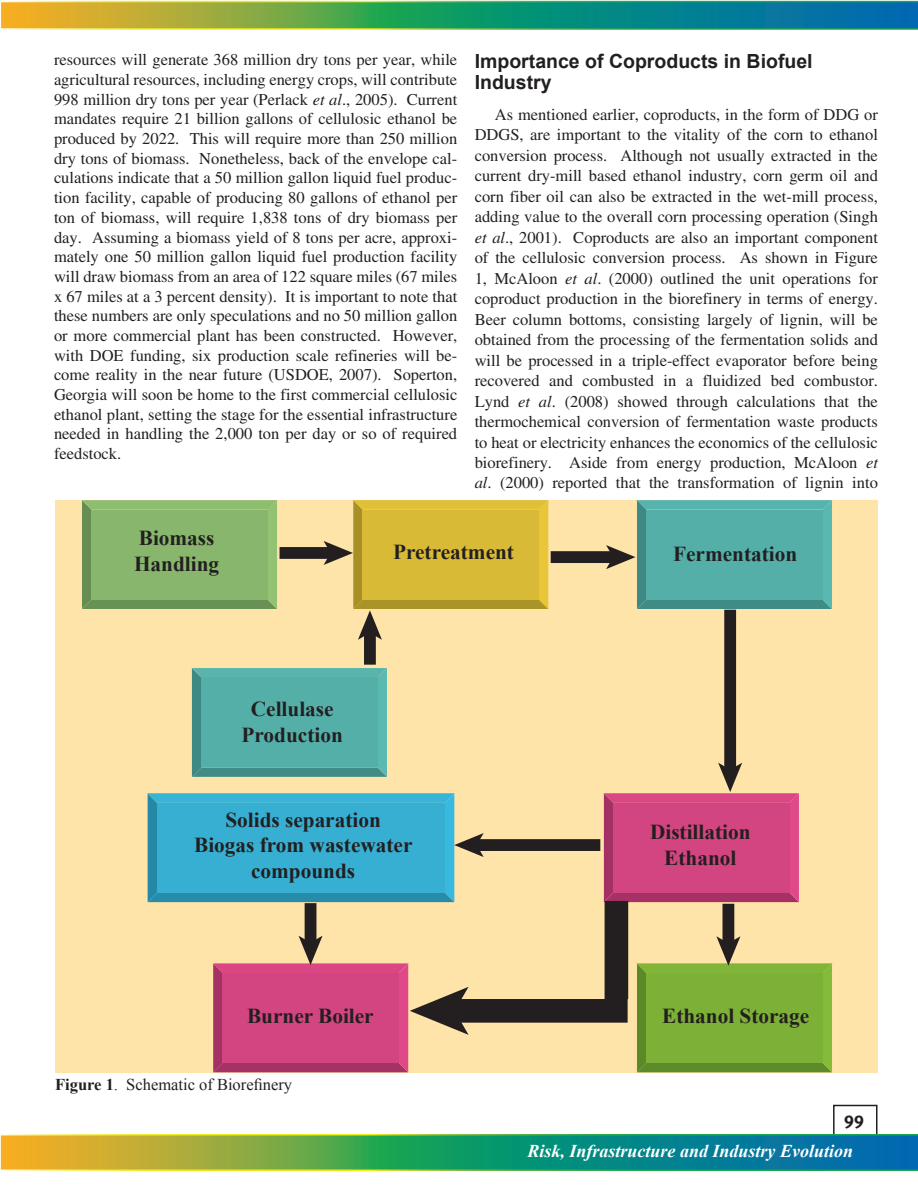
<style>
.page{position:relative;width:918px;height:1188px;background:#fff}
.page>*{position:absolute;margin:0;border:0;box-sizing:border-box;transform-origin:0 0}
.t1{font:700 21.3px/25.5px "Times New Roman";color:#231f20;text-align:center}
.t2{font:700 19.5px/20.4px "Arial";color:#231f20}
.t3{font:italic 700 18px "Times New Roman";color:#fff}
.t4{font:700 18px "Meta Plus";color:#231f20}
.t5{font:16.5px/19.6px "Times";color:#231f20;text-align:justify}
.t6{font:16.5px "Times New Roman";color:#231f20}
.s1{font-style:italic}
.s2{font-weight:700}
</style>
<div class="page">
<div style="left:833px;top:1105px;width:45px;height:34px;border:2px solid #231f20"></div>
<svg style="left:0;top:1133px;width:918px;height:38px;background:#509b69"></svg>
<svg style="left:0;top:0;width:918px;height:30px;background:#549e6a"></svg>
<div style="left:55px;top:500px;width:823px;height:572px;background:#fee4a9"></div>
<svg style="left:192px;top:668px;width:38px;height:109px;background:#46948d"></svg>
<div style="left:201px;top:678px;width:177px;height:89px;background:#54afa8"></div>
<svg style="left:82px;top:500px;width:148px;height:109px;background:#78a25f"></svg>
<div style="left:91px;top:510px;width:177px;height:90px;background:#87b66c"></div>
<svg style="left:688px;top:500px;width:144px;height:109px;background:#52ada6"></svg>
<div style="left:722px;top:904px;width:12px;height:41px;background:#231f20"></div>
<svg style="left:637px;top:936px;width:195px;height:136px"></svg>
<div style="left:724px;top:610px;width:12px;height:161px;background:#231f20"></div>
<svg style="left:604px;top:763px;width:195px;height:139px;background:#d25982"></svg>
<div style="left:305px;top:903px;width:11px;height:41px;background:#231f20"></div>
<div style="left:475px;top:839px;width:125px;height:12px;background:#231f20"></div>
<svg style="left:148px;top:793px;width:336px;height:109px;background:#44adc7"></svg>
<div style="left:452px;top:999px;width:176px;height:24px;background:#231f20"></div>
<svg style="left:213px;top:936px;width:256px;height:136px"></svg>
<div style="left:605px;top:901px;width:23px;height:98px;background:#231f20"></div>
<img style="left:230px;top:500px;width:458px;height:324px">
<p class="t5" style="left:54px;top:50px;width:405px">resources will generate 368 million dry tons per year, while agricultural resources, including energy crops, will contribute 998 million dry tons per year (Perlack <span class="s1">et al</span>., 2005). Current mandates require 21 billion gallons of cellulosic ethanol be produced by 2022. This will require more than 250 million dry tons of biomass. Nonetheless, back of the envelope cal&shy;culations indicate that a 50 million gallon liquid fuel produc&shy;tion facility, capable of producing 80 gallons of ethanol per ton of biomass, will require 1,838 tons of dry biomass per day. Assuming a biomass yield of 8 tons per acre, approxi&shy;mately one 50 million gallon liquid fuel production facility will draw biomass from an area of 122 square miles (67 miles x 67 miles at a 3 percent density). It is important to note that these numbers are only speculations and no 50 million gallon or more commercial plant has been constructed. However, with DOE funding, six production scale refineries will be&shy;come reality in the near future (USDOE, 2007). Soperton, Georgia will soon be home to the first commercial cellulosic ethanol plant, setting the stage for the essential infrastructure needed in handling the 2,000 ton per day or so of required feedstock.</p>
<p class="t2" style="left:475px;top:52px;width:340px">Importance of Coproducts in Biofuel<br>Industry</p>
<p class="t5" style="left:475px;top:104px;width:405px;line-height:20.4px;text-indent:20px">As mentioned earlier, coproducts, in the form of DDG or DDGS, are important to the vitality of the corn to ethanol conversion process. Although not usually extracted in the current dry-mill based ethanol industry, corn germ oil and corn fiber oil can also be extracted in the wet-mill process, adding value to the overall corn processing operation (Singh <span class="s1">et al</span>., 2001). Coproducts are also an important component of the cellulosic conversion process. As shown in Figure 1, McAloon <span class="s1">et al</span>. (2000) outlined the unit operations for coproduct production in the biorefinery in terms of energy.<br>Beer column bottoms, consisting largely of lignin, will be obtained from the processing of the fermentation solids and will be processed in a triple-effect evaporator before being recovered and combusted in a fluidized bed combustor.<br>Lynd <span class="s1">et al</span>. (2008) showed through calculations that the thermochemical conversion of fermentation waste products to heat or electricity enhances the economics of the cellulosic biorefinery. Aside from energy production, McAloon <span class="s1">et al</span>. (2000) reported that the transformation of lignin into</p>
<p class="t1" style="left:134px;top:525px;width:87px;text-align:left">Biomass<br>Handling</p>
<p class="t1" style="left:242px;top:696px;width:103px">Cellulase<br>Production</p>
<p class="t1" style="left:393px;top:539px;width:122px">Pretreatment</p>
<p class="t1" style="left:673px;top:540px;width:126px">Fermentation</p>
<p class="t1" style="left:194px;top:806px;width:220px">Solids separation<br>Biogas from wastewater compounds</p>
<p class="t1" style="left:650px;top:819px;width:102px">Distillation<br>Ethanol</p>
<p class="t1" style="left:247px;top:1003px;width:128px">Burner Boiler</p>
<p class="t1" style="left:662px;top:1003px;width:149px">Ethanol Storage</p>
<p class="t6" style="left:55px;top:1074px;width:239px"><span class="s2">Figure 1</span>. Schematic of Biorefinery</p>
<p class="t4" style="left:844px;top:1108px;width:22px">99</p>
<p class="t3" style="left:528px;top:1138px;width:327px">Risk, Infrastructure and Industry Evolution</p>
</div>
